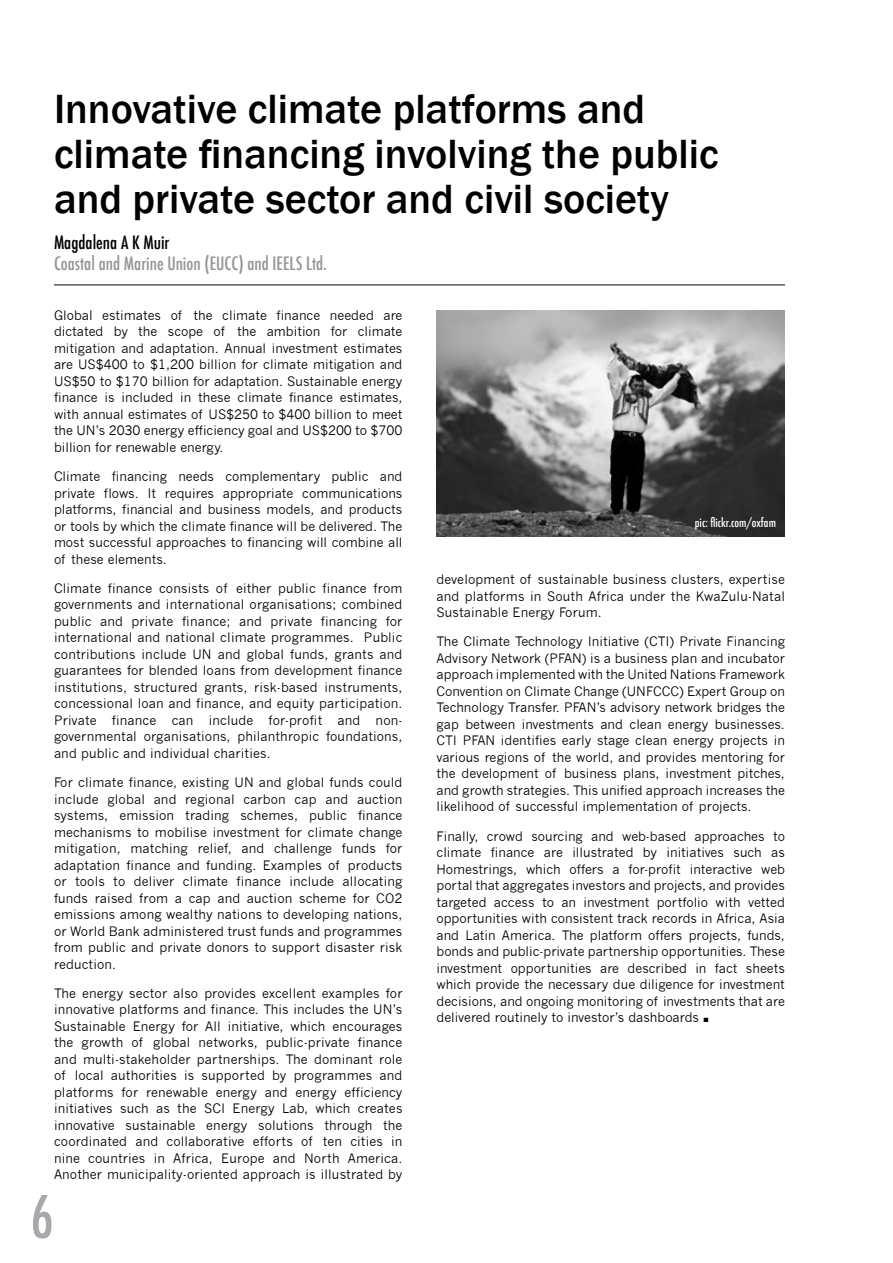
<style>
.page{position:relative;width:893px;height:1263px;background:#fff}
.page>*{position:absolute;margin:0;border:0;box-sizing:border-box;transform-origin:0 0}
.t1{font:500 condensed 57px "Futura";color:#a7a9ac}
.t2{font:45px "News Gothic";color:#000}
.t3{font:500 42px/45px "Franklin Gothic";color:#000}
.t4{font:500 condensed 18px "Futura";color:#939598}
.t5{font:500 condensed 18px "Futura";color:#000}
.t6{font:12.75px/16.5px "News Gothic";color:#000;text-align:justify}
.t7{font:500 condensed 12px "Futura";color:#fff}
</style>
<div class="page">
<hr style="left:54px;top:285px;width:731px;height:1px;background:#000">
<img style="left:436px;top:310px;width:349px;height:226px">
<h3 class="t3" style="left:54px;top:87px;width:666px">Innovative climate platforms and climate financing involving the public and private sector and civil society</h3>
<h3 class="t5" style="left:54px;top:231px;width:117px">Magdalena A K Muir</h3>
<h3 class="t4" style="left:54px;top:252px;width:274px">Coastal and Marine Union (EUCC) and IEELS Ltd.</h3>
<p class="t6" style="left:54px;top:307px;width:350px">Global estimates of the climate finance needed are dictated by the scope of the ambition for climate mitigation and adaptation. Annual investment estimates are US$400 to $1,200 billion for climate mitigation and US$50 to $170 billion for adaptation. Sustainable energy finance is included in these climate finance estimates, with annual estimates of US$250 to $400 billion to meet the UN’s 2030 energy efficiency goal and US$200 to $700 billion for renewable energy.</p>
<p class="t6" style="left:54px;top:468px;width:350px">Climate financing needs complementary public and private flows. It requires appropriate communications platforms, financial and business models, and products or tools by which the climate finance will be delivered. The most successful approaches to financing will combine all of these elements.</p>
<p class="t6" style="left:54px;top:580px;width:350px">Climate finance consists of either public finance from governments and international organisations; combined public and private finance; and private financing for international and national climate programmes. Public contributions include UN and global funds, grants and guarantees for blended loans from development finance institutions, structured grants, risk-based instruments, concessional loan and finance, and equity participation.<br>Private finance can include for-profit and non&shy;governmental organisations, philanthropic foundations, and public and individual charities.</p>
<p class="t6" style="left:54px;top:774px;width:350px">For climate finance, existing UN and global funds could include global and regional carbon cap and auction systems, emission trading schemes, public finance mechanisms to mobilise investment for climate change mitigation, matching relief, and challenge funds for adaptation finance and funding. Examples of products or tools to deliver climate finance include allocating funds raised from a cap and auction scheme for CO2 emissions among wealthy nations to developing nations, or World Bank administered trust funds and programmes from public and private donors to support disaster risk reduction.</p>
<p class="t6" style="left:54px;top:985px;width:350px">The energy sector also provides excellent examples for innovative platforms and finance. This includes the UN’s Sustainable Energy for All initiative, which encourages the growth of global networks, public-private finance and multi-stakeholder partnerships. The dominant role of local authorities is supported by programmes and platforms for renewable energy and energy efficiency initiatives such as the SCI Energy Lab, which creates innovative sustainable energy solutions through the coordinated and collaborative efforts of ten cities in nine countries in Africa, Europe and North America.<br>Another municipality-oriented approach is illustrated by</p>
<h1 class="t1" style="left:30px;top:1180px;width:25px">6</h1>
<p class="t7" style="left:695px;top:514px;width:83px">pic: flickr.com/oxfam</p>
<p class="t6" style="left:436px;top:571px;width:350px">development of sustainable business clusters, expertise and platforms in South Africa under the KwaZulu-Natal Sustainable Energy Forum.</p>
<p class="t6" style="left:436px;top:634px;width:350px">The Climate Technology Initiative (CTI) Private Financing Advisory Network (PFAN) is a business plan and incubator approach implemented with the United Nations Framework Convention on Climate Change (UNFCCC) Expert Group on Technology Transfer. PFAN’s advisory network bridges the gap between investments and clean energy businesses.<br>CTI PFAN identifies early stage clean energy projects in various regions of the world, and provides mentoring for the development of business plans, investment pitches, and growth strategies. This unified approach increases the likelihood of successful implementation of projects.</p>
<p class="t6" style="left:436px;top:828px;width:350px">Finally, crowd sourcing and web-based approaches to climate finance are illustrated by initiatives such as Homestrings, which offers a for-profit interactive web portal that aggregates investors and projects, and provides targeted access to an investment portfolio with vetted opportunities with consistent track records in Africa, Asia and Latin America. The platform offers projects, funds, bonds and public-private partnership opportunities. These investment opportunities are described in fact sheets which provide the necessary due diligence for investment decisions, and ongoing monitoring of investments that are delivered routinely to investor’s dashboards</p>
<h2 class="t2" style="left:699px;top:980px;width:16px">.</h2>
</div>
